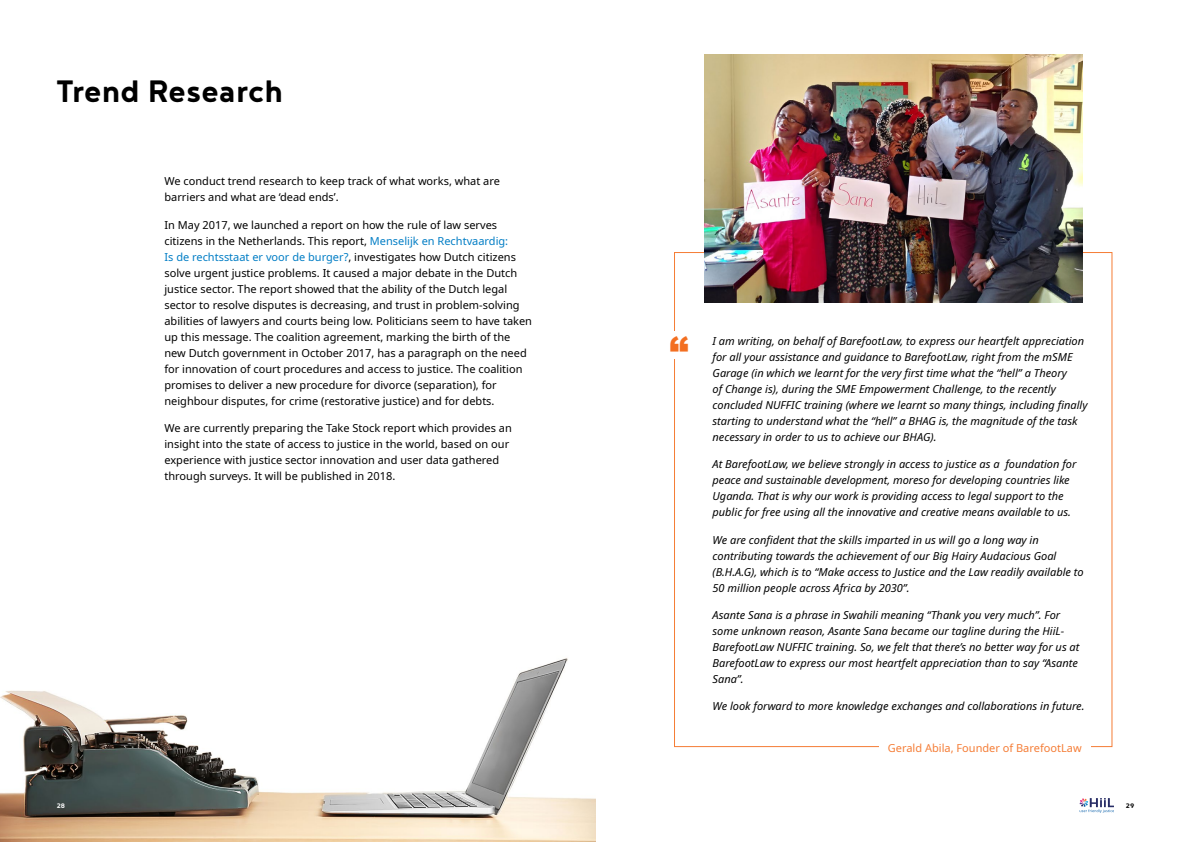
<style>
.page{position:relative;width:1191px;height:842px;background:#fff}
.page>*{position:absolute;margin:0;border:0;box-sizing:border-box;transform-origin:0 0}
.t1{font:700 38px "Noyh";color:#000}
.t2{font:900 38px "Arial";color:#f36f21}
.t3{font:italic 11px/16px "Noto Sans";color:#000}
.t4{font:11px/16px "Noto Sans";color:#000}
.t5{font:11px "Noto Sans";color:#f57d36}
.t6{font:700 8px "Noyh";color:#000}
.t7{font:700 8px "Noyh";color:#fff}
.s1{color:#007dc5}
</style>
<div class="page">
<svg style="left:1079px;top:798px;width:35px;height:15px"></svg>
<img style="left:0;top:658px;width:595px;height:184px">
<img style="left:704px;top:54px;width:378px;height:248px">
<h1 class="t1" style="left:56px;top:69px;width:228px">Trend Research</h1>
<p class="t4" style="left:164px;top:174px;width:337px">We conduct trend research to keep track of what works, what are barriers and what are ‘dead ends’.</p>
<p class="t4" style="left:164px;top:217px;width:369px">In May 2017, we launched a report on how the rule of law serves citizens in the Netherlands. This report, <span class="s1">Menselijk en Rechtvaardig:<br>Is de rechtsstaat er voor de burger?</span>, investigates how Dutch citizens solve urgent justice problems. It caused a major debate in the Dutch justice sector. The report showed that the ability of the Dutch legal sector to resolve disputes is decreasing, and trust in problem-solving abilities of lawyers and courts being low. Politicians seem to have taken up this message. The coalition agreement, marking the birth of the new Dutch government in October 2017, has a paragraph on the need for innovation of court procedures and access to justice. The coalition promises to deliver a new procedure for divorce (separation), for neighbour disputes, for crime (restorative justice) and for debts.</p>
<p class="t4" style="left:164px;top:420px;width:349px">We are currently preparing the Take Stock report which provides an insight into the state of access to justice in the world, based on our experience with justice sector innovation and user data gathered through surveys. It will be published in 2018.</p>
<p class="t7" style="left:57px;top:801px;width:10px">28</p>
<h1 class="t2" style="left:669px;top:322px;width:20px">“</h1>
<p class="t3" style="left:712px;top:333px;width:376px">I am writing, on behalf of BarefootLaw, to express our heartfelt appreciation for all your assistance and guidance to BarefootLaw, right from the mSME Garage (in which we learnt for the very first time what the “hell” a Theory<br>of Change is), during the SME Empowerment Challenge, to the recently concluded NUFFIC training (where we learnt so many things, including finally starting to understand what the “hell” a BHAG is, the magnitude of the task necessary in order to us to achieve our BHAG).</p>
<p class="t3" style="left:712px;top:456px;width:365px">At BarefootLaw, we believe strongly in access to justice as a foundation for peace and sustainable development, moreso for developing countries like Uganda. That is why our work is providing access to legal support to the public for free using all the innovative and creative means available to us.</p>
<p class="t3" style="left:712px;top:532px;width:373px">We are confident that the skills imparted in us will go a long way in contributing towards the achievement of our Big Hairy Audacious Goal (B.H.A.G), which is to “Make access to Justice and the Law readily available to 50 million people across Africa by 2030”.</p>
<p class="t3" style="left:712px;top:607px;width:368px">Asante Sana is a phrase in Swahili meaning “Thank you very much”. For some unknown reason, Asante Sana became our tagline during the HiiL-BarefootLaw NUFFIC training. So, we felt that there’s no better way for us at BarefootLaw to express our most heartfelt appreciation than to say “Asante Sana”.</p>
<p class="t3" style="left:712px;top:698px;width:373px">We look forward to more knowledge exchanges and collaborations in future.</p>
<p class="t5" style="left:888px;top:740px;width:195px">Gerald Abila, Founder of BarefootLaw</p>
<p class="t6" style="left:1125px;top:801px;width:10px">29</p>
</div>
